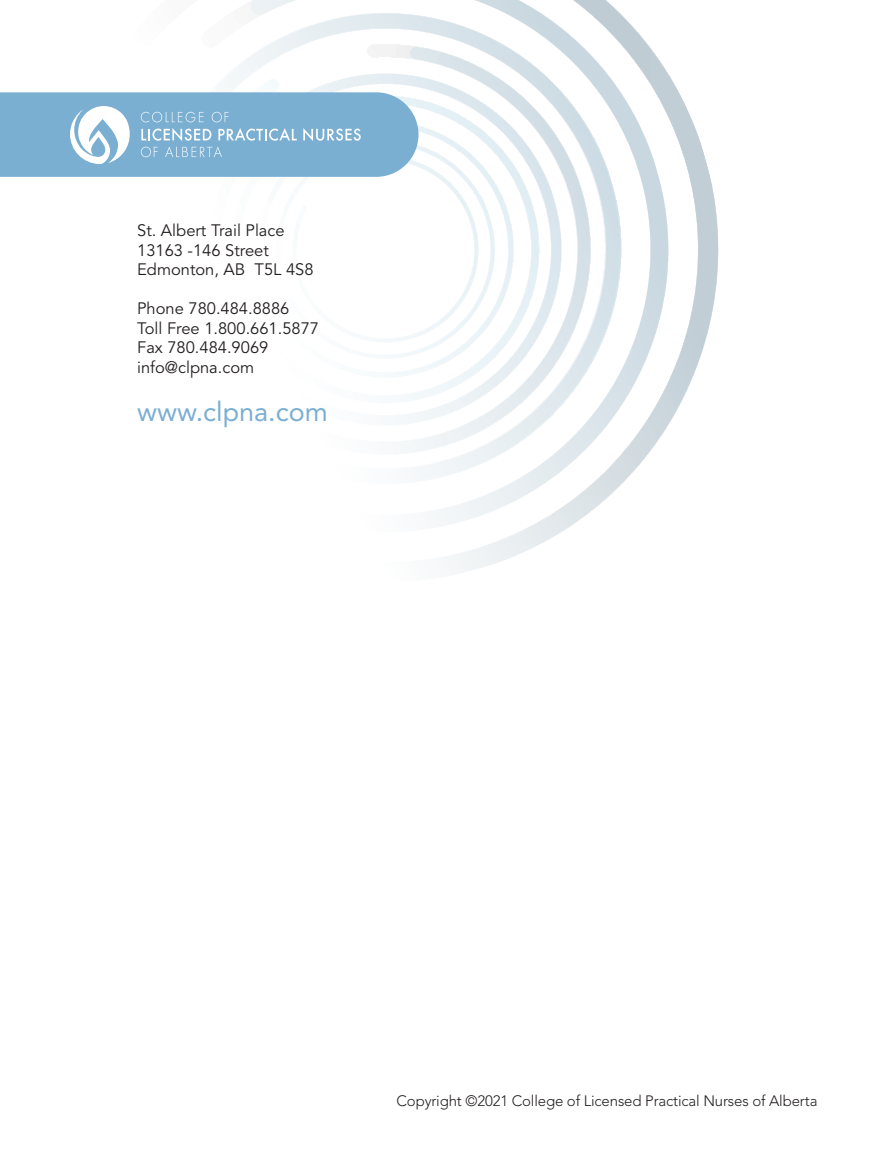
<style>
.page{position:relative;width:891px;height:1161px;background:#fff}
.page>*{position:absolute;margin:0;border:0;box-sizing:border-box;transform-origin:0 0}
.t1{font:27px "Avenir";color:#7bafd2}
.t2{font:16.5px "Avenir";color:#231f20}
.t3{font:300 15px "Avenir";letter-spacing:-.01em;color:#231f20}
</style>
<div class="page">
<svg style="left:445px;top:89px;width:274px;height:485px"></svg>
<svg style="left:445px;top:75px;width:232px;height:466px"></svg>
<svg style="left:228px;top:0;width:441px;height:533px"></svg>
<svg style="left:0;top:92px;width:485px;height:257px"></svg>
<p class="t2" style="left:137px;top:221px;width:149px">St. Albert Trail Place</p>
<p class="t2" style="left:137px;top:241px;width:133px">13163 -146 Street</p>
<p class="t2" style="left:137px;top:260px;width:178px">Edmonton, AB T5L 4S8</p>
<p class="t2" style="left:137px;top:299px;width:154px">Phone 780.484.8886</p>
<p class="t2" style="left:137px;top:319px;width:183px">Toll Free 1.800.661.5877</p>
<p class="t2" style="left:137px;top:338px;width:133px">Fax 780.484.9069</p>
<p class="t2" style="left:137px;top:358px;width:119px">info@clpna.com</p>
<p class="t1" style="left:137px;top:396px;width:192px">www.clpna.com</p>
<p class="t3" style="left:396px;top:1092px;width:422px">Copyright ©2021 College of Licensed Practical Nurses of Alberta</p>
</div>
